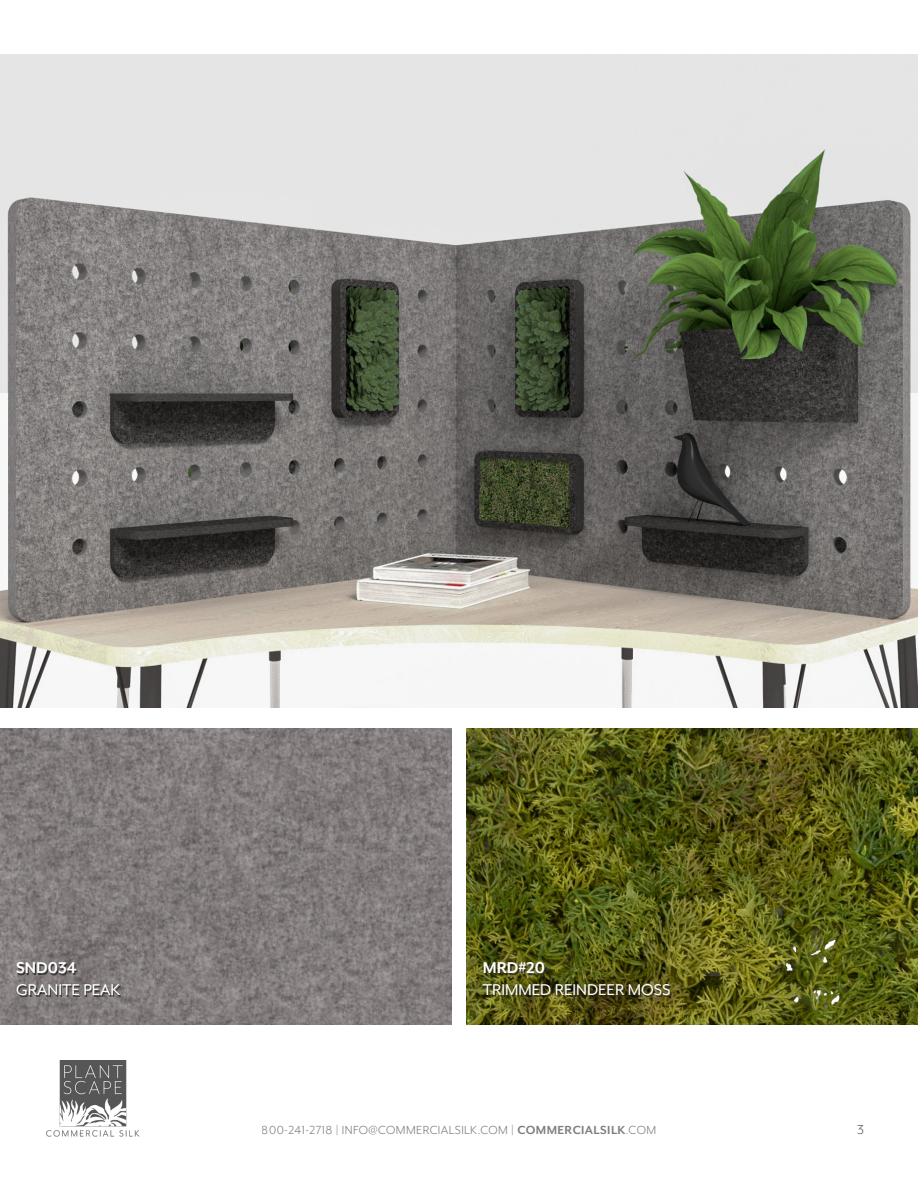
<style>
.page{position:relative;width:918px;height:1188px;background:#fff}
.page>*{position:absolute;margin:0;border:0;box-sizing:border-box;transform-origin:0 0}
.t1{font:18px "Mr Eaves XL Mod OT";color:#fff}
.t2{font:700 18px "Mr Eaves XL Mod OT";color:#fff}
.t3{font:15px "Mr Eaves XL Mod OT";color:#5f5e5e}
.t4{font:13.5px "Mr Eaves XL Mod OT";letter-spacing:.03em;color:#5f5e5e}
.s1{font-weight:700}
</style>
<div class="page">
<img style="left:0;top:54px;width:918px;height:653px">
<img style="left:0;top:729px;width:451px;height:295px">
<img style="left:467px;top:729px;width:451px;height:295px">
<div style="left:18px;top:964px;width:104px;height:33px;background:#231f20;opacity:.75"></div>
<div style="left:484px;top:964px;width:188px;height:33px;background:#231f20;opacity:.75"></div>
<img style="left:46px;top:1061px;width:94px;height:76px">
<p class="t2" style="left:16px;top:959px;width:62px">SND034</p>
<p class="t1" style="left:16px;top:981px;width:106px">GRANITE PEAK</p>
<p class="t2" style="left:483px;top:959px;width:64px">MRD#20</p>
<p class="t1" style="left:483px;top:981px;width:189px">TRIMMED REINDEER MOSS</p>
<p class="t4" style="left:262px;top:1123px;width:396px">800-241-2718 | INFO@COMMERCIALSILK.COM | <span class="s1">COMMERCIALSILK</span>.COM</p>
<p class="t3" style="left:857px;top:1122px;width:8px">3</p>
</div>
